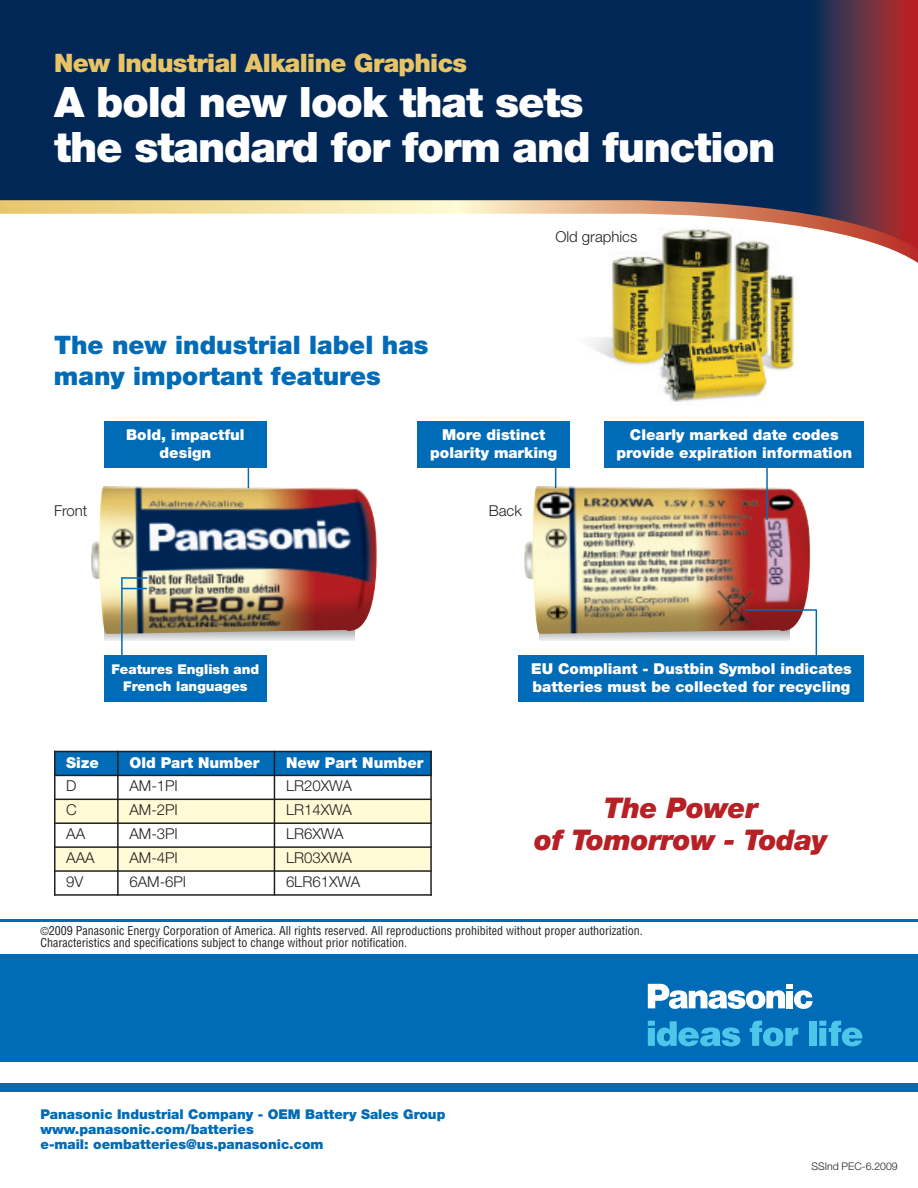
<style>
.page{position:relative;width:918px;height:1188px;background:#fff}
.page>*{position:absolute;margin:0;border:0;box-sizing:border-box;transform-origin:0 0}
.t1{font:900 42px/45px "Helvetica Neue";letter-spacing:-.025em;color:#fff}
.t2{font:italic 900 28.5px/31.5px "Helvetica Neue";letter-spacing:-.015em;color:#b72025;text-align:center}
.t3{font:900 25.5px/30.6px "Helvetica Neue";color:#006bb6}
.t4{font:900 25.5px "Helvetica Neue";letter-spacing:-.025em;color:#e7c567}
.t5{font:900 15px/18px "Helvetica Neue";color:#fff;text-align:center}
.t6{font:300 15px "Helvetica Neue";color:#231f20}
.t7{font:900 13.5px/15px "Helvetica Neue";color:#006bb6}
.t8{font:900 13.5px/16.2px "Helvetica Neue";color:#fff;text-align:center}
.t9{font:condensed 12px/12px "Helvetica";color:#231f20}
.t10{font:300 10.5px "Helvetica Neue";color:#231f20}
.s1{font-size:10.5px}
</style>
<div class="page">
<div style="left:0;top:954px;width:918px;height:108px;background:#006bb6"></div>
<hr style="left:0;top:919px;width:918px;height:3px;background:#006bb6">
<div style="left:0;top:1083px;width:918px;height:9px;background:#006bb6"></div>
<svg style="left:648px;top:1021px;width:92px;height:25px"></svg>
<svg style="left:750px;top:1021px;width:48px;height:25px"></svg>
<div style="left:809px;top:1021px;width:7px;height:25px;background:#4dc7e9"></div>
<svg style="left:819px;top:1021px;width:44px;height:25px"></svg>
<svg style="left:648px;top:984px;width:165px;height:25px"></svg>
<svg style="left:105px;top:634px;width:250px;height:7px"></svg>
<svg style="left:539px;top:634px;width:250px;height:7px"></svg>
<div style="left:54px;top:751px;width:64px;height:24px;background:#006bb6"></div>
<div style="left:118px;top:751px;width:156px;height:24px;background:#006bb6"></div>
<div style="left:274px;top:751px;width:158px;height:24px;background:#006bb6"></div>
<div style="left:54px;top:799px;width:64px;height:24px;background:#fffbd6"></div>
<div style="left:118px;top:799px;width:156px;height:24px;background:#fffbd6"></div>
<div style="left:274px;top:799px;width:158px;height:24px;background:#fffbd6"></div>
<div style="left:54px;top:847px;width:64px;height:24px;background:#fffbd6"></div>
<div style="left:118px;top:847px;width:156px;height:24px;background:#fffbd6"></div>
<div style="left:274px;top:847px;width:158px;height:24px;background:#fffbd6"></div>
<hr style="left:54px;top:751px;width:2px;height:145px;background:#231f20">
<hr style="left:117px;top:751px;width:2px;height:145px;background:#231f20">
<hr style="left:274px;top:751px;width:1px;height:145px;background:#231f20">
<hr style="left:430px;top:751px;width:2px;height:145px;background:#231f20">
<hr style="left:54px;top:751px;width:378px;height:1px;background:#231f20">
<hr style="left:54px;top:775px;width:378px;height:1px;background:#231f20">
<hr style="left:54px;top:799px;width:378px;height:1px;background:#231f20">
<hr style="left:54px;top:822px;width:378px;height:2px;background:#231f20">
<hr style="left:54px;top:846px;width:378px;height:2px;background:#231f20">
<hr style="left:54px;top:870px;width:378px;height:2px;background:#231f20">
<hr style="left:54px;top:894px;width:378px;height:2px;background:#231f20">
<img style="left:590px;top:274px;width:205px;height:128px">
<svg style="left:612px;top:260px;width:306px;height:14px"></svg>
<svg style="left:0;top:0;width:918px;height:260px;fill:#002756"></svg>
<img style="left:91px;top:486px;width:286px;height:148px">
<img style="left:524px;top:486px;width:287px;height:148px">
<div style="left:104px;top:655px;width:162px;height:47px;background:#006bb6"></div>
<hr style="left:248px;top:436px;width:1px;height:52px;background:#006bb6">
<hr style="left:766px;top:444px;width:2px;height:76px;background:#006bb6">
<hr style="left:816px;top:610px;width:1px;height:52px;background:#006bb6">
<hr style="left:746px;top:609px;width:71px;height:2px;background:#006bb6">
<hr style="left:121px;top:577px;width:2px;height:81px;background:#006bb6">
<hr style="left:122px;top:577px;width:25px;height:2px;background:#006bb6">
<svg style="left:123px;top:588px;width:24px;height:1px"></svg>
<div style="left:104px;top:421px;width:162px;height:47px;background:#006bb6"></div>
<div style="left:519px;top:655px;width:345px;height:47px;background:#006bb6"></div>
<div style="left:605px;top:421px;width:259px;height:47px;background:#006bb6"></div>
<hr style="left:555px;top:444px;width:1px;height:44px;background:#006bb6">
<div style="left:418px;top:421px;width:152px;height:47px;background:#006bb6"></div>
<h3 class="t4" style="left:54px;top:54px;width:415px">New Industrial Alkaline Graphics</h3>
<h1 class="t1" style="left:54px;top:83px;width:723px">A bold new look that sets<br>the standard for form and function</h1>
<h3 class="t3" style="left:54px;top:332px;width:376px">The new industrial label has many important features</h3>
<p class="t6" style="left:555px;top:231px;width:83px">Old graphics</p>
<p class="t5" style="left:126px;top:427px;width:120px">Bold, impactful design</p>
<p class="t5" style="left:430px;top:427px;width:129px">More distinct polarity marking</p>
<p class="t6" style="left:54px;top:506px;width:35px">Front</p>
<p class="t6" style="left:489px;top:506px;width:35px">Back</p>
<p class="t5" style="left:617px;top:427px;width:237px">Clearly marked date codes provide expiration information</p>
<p class="t8" style="left:111px;top:663px;width:149px">Features English and<br>French languages</p>
<p class="t5" style="left:66px;top:754px;width:34px">Size</p>
<p class="t5" style="left:129px;top:754px;width:132px">Old Part Number</p>
<p class="t5" style="left:286px;top:754px;width:139px">New Part Number</p>
<p class="t6" style="left:66px;top:781px;width:12px">D</p>
<p class="t6" style="left:129px;top:781px;width:50px">AM-1PI</p>
<p class="t6" style="left:286px;top:781px;width:68px">LR20XWA</p>
<p class="t6" style="left:66px;top:804px;width:12px">C</p>
<p class="t6" style="left:129px;top:804px;width:50px">AM-2PI</p>
<p class="t6" style="left:286px;top:804px;width:68px">LR14XWA</p>
<p class="t6" style="left:66px;top:828px;width:20px">AA</p>
<p class="t6" style="left:129px;top:828px;width:50px">AM-3PI</p>
<p class="t6" style="left:286px;top:828px;width:59px">LR6XWA</p>
<p class="t6" style="left:66px;top:852px;width:30px">AAA</p>
<p class="t6" style="left:129px;top:852px;width:50px">AM-4PI</p>
<p class="t6" style="left:286px;top:852px;width:68px">LR03XWA</p>
<p class="t6" style="left:66px;top:876px;width:19px">9V</p>
<p class="t6" style="left:129px;top:876px;width:58px">6AM-6PI</p>
<p class="t6" style="left:286px;top:876px;width:76px">6LR61XWA</p>
<p class="t5" style="left:531px;top:661px;width:322px;text-align:left">EU Compliant - Dustbin Symbol indicates batteries must be collected for recycling</p>
<h2 class="t2" style="left:534px;top:795px;width:295px">The Power<br>of Tomorrow - Today</h2>
<p class="t9" style="left:40px;top:925px;width:604px"><span class="s1">©</span>2009 Panasonic Energy Corporation of America. All rights reserved. All reproductions prohibited without proper authorization.<br>Characteristics and specifications subject to change without prior notification.</p>
<p class="t7" style="left:40px;top:1107px;width:406px">Panasonic Industrial Company - OEM Battery Sales Group www.panasonic.com/batteries<br>e-mail: oembatteries@us.panasonic.com</p>
<p class="t10" style="left:811px;top:1162px;width:88px">SSInd PEC-6.2009</p>
</div>
